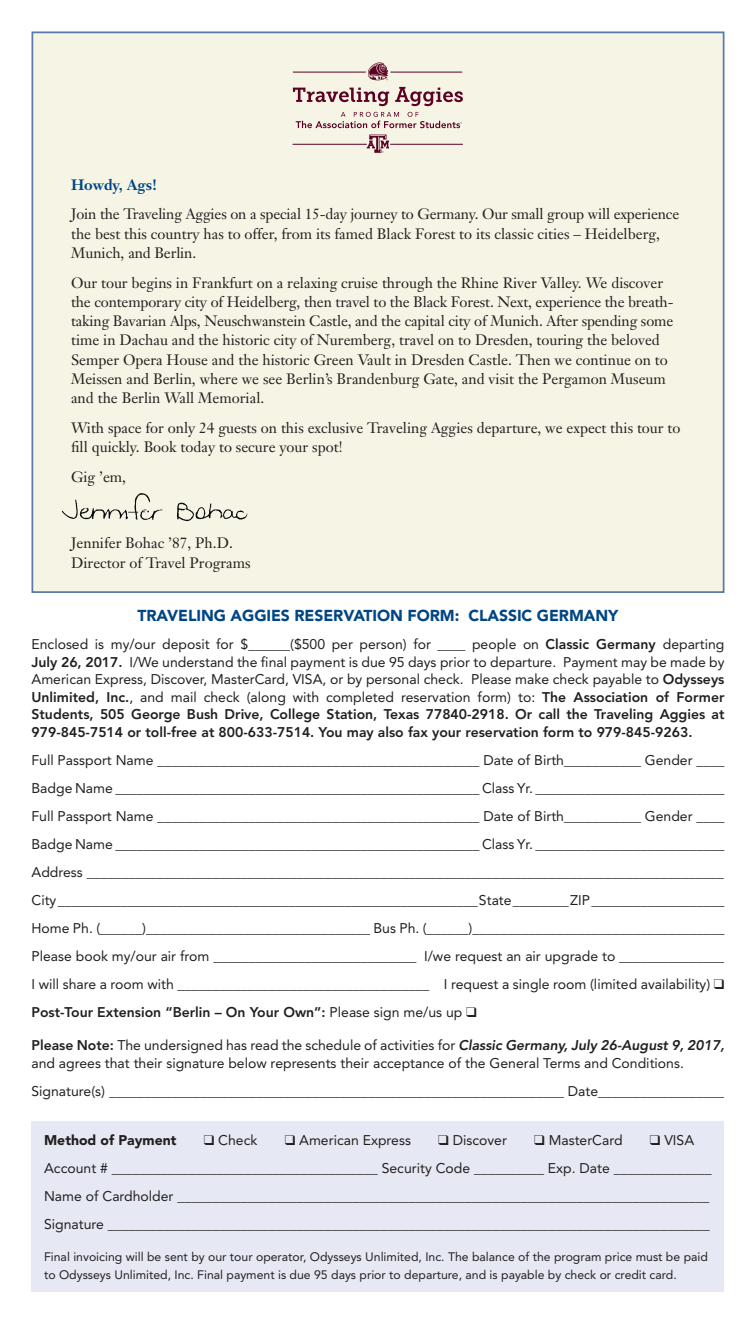
<style>
.page{position:relative;width:756px;height:1323px;background:#fff}
.page>*{position:absolute;margin:0;border:0;box-sizing:border-box;transform-origin:0 0}
.t1{font:900 15.75px "Avenir";letter-spacing:-.005em;color:#004684}
.Letter_Copy{font:14.88px/19.2px "Janson Text";color:#231f20}
.Closing{font:14.88px/19.2px "Janson Text";color:#231f20}
.Greeting{font:700 14.88px "Janson Text";color:#004684}
.Copy{font:14px/28px "Avenir";color:#231f20;text-align:justify}
.Tour_Extension{font:14px "Avenir";color:#231f20}
.Tour_Extension-2{font:800 14px "Avenir";color:#231f20}
.t2{font:900 14px "Avenir";color:#231f20}
.Fine_Print{font:12.25px/17.5px "Avenir";color:#231f20}
.s1{font-weight:800}
.s2{font-weight:400}
.s3{font-weight:800;font-style:italic}
</style>
<div class="page">
<div style="left:32px;top:32px;width:692px;height:560px;background:#f6f5e5"></div>
<div style="left:32px;top:1121px;width:692px;height:171px;background:#e6e9f3"></div>
<img style="left:61px;top:493px;width:187px;height:29px">
<svg style="left:293px;top:88px;width:96px;height:18px"></svg>
<svg style="left:395px;top:87px;width:68px;height:19px"></svg>
<hr style="left:293px;top:144px;width:74px;height:1px;background:#5c0025">
<hr style="left:390px;top:144px;width:73px;height:1px;background:#5c0025">
<hr style="left:293px;top:72px;width:73px;height:1px;background:#5c0025">
<hr style="left:390px;top:72px;width:72px;height:1px;background:#5c0025">
<svg style="left:368px;top:62px;width:20px;height:19px"></svg>
<svg style="left:296px;top:112px;width:166px;height:16px"></svg>
<svg style="left:367px;top:135px;width:22px;height:18px"></svg>
<p class="Greeting" style="left:71px;top:175px;width:88px">Howdy, Ags!</p>
<p class="Letter_Copy" style="left:71px;top:204px;width:610px">Join the Traveling Aggies on a special 15-day journey to Germany. Our small group will experience the best this country has to offer, from its famed Black Forest to its classic cities – Heidelberg,<br>Munich, and Berlin.</p>
<p class="Letter_Copy" style="left:71px;top:273px;width:604px">Our tour begins in Frankfurt on a relaxing cruise through the Rhine River Valley. We discover the contemporary city of Heidelberg, then travel to the Black Forest. Next, experience the breath&shy;taking Bavarian Alps, Neuschwanstein Castle, and the capital city of Munich. After spending some time in Dachau and the historic city of Nuremberg, travel on to Dresden, touring the beloved Semper Opera House and the historic Green Vault in Dresden Castle. Then we continue on to Meissen and Berlin, where we see Berlin’s Brandenburg Gate, and visit the Pergamon Museum and the Berlin Wall Memorial.</p>
<p class="Letter_Copy" style="left:71px;top:418px;width:611px">With space for only 24 guests on this exclusive Traveling Aggies departure, we expect this tour to fill quickly. Book today to secure your spot!</p>
<p class="Closing" style="left:71px;top:467px;width:57px">Gig ’em,</p>
<p class="Closing" style="left:71px;top:533px;width:181px">Jennifer Bohac ’87, Ph.D.<br>Director of Travel Programs</p>
<p class="t1" style="left:138px;top:606px;width:482px">TRAVELING AGGIES RESERVATION FORM: CLASSIC GERMANY</p>
<p class="Copy" style="left:32px;top:636px;width:695px;line-height:17.5px">Enclosed is my/our deposit for $______($500 per person) for ____ people on <span class="s1">Classic Germany</span> departing <span class="s1">July 26, 2017.</span> I/We understand the final payment is due 95 days prior to departure. Payment may be made by American Express, Discover, MasterCard, VISA, or by personal check. Please make check payable to <span class="s1">Odysseys Unlimited, Inc.</span>, and mail check (along with completed reservation form) to: <span class="s1">The Association of Former Students, 505 George Bush Drive, College Station, Texas 77840-2918. Or call the Traveling Aggies at 979-845-7514 or toll-free at 800-633-7514. You may also fax your reservation form to 979-845-9263.</span></p>
<p class="Copy" style="left:32px;top:746px;width:695px">Full Passport Name ______________________________________________ Date of Birth___________ Gender ____ Badge Name ____________________________________________________ Class Yr. ___________________________ Full Passport Name ______________________________________________ Date of Birth___________ Gender ____ Badge Name ____________________________________________________ Class Yr. ___________________________ Address ___________________________________________________________________________________________ City ____________________________________________________________ State ________ ZIP ___________________ Home Ph. (______)________________________________ Bus Ph. (______)____________________________________</p>
<p class="Tour_Extension" style="left:32px;top:948px;width:694px">Please book my/our air from _____________________________ I/we request an air upgrade to _______________</p>
<p class="Tour_Extension" style="left:32px;top:976px;width:695px">I will share a room with ____________________________________ I request a single room (limited availability) ❑</p>
<p class="Tour_Extension-2" style="left:32px;top:1004px;width:447px">Post-Tour Extension “Berlin – On Your Own”: <span class="s2">Please sign me/us up</span> ❑</p>
<p class="Copy" style="left:32px;top:1037px;width:694px;line-height:17.5px"><span class="s1">Please Note:</span> The undersigned has read the schedule of activities for <span class="s3">Classic Germany, July 26-August 9, 2017, </span>and agrees that their signature below represents their acceptance of the General Terms and Conditions.</p>
<p class="Copy" style="left:32px;top:1077px;width:694px">Signature(s) _________________________________________________________________ Date__________________</p>
<p class="t2" style="left:44px;top:1132px;width:134px">Method of Payment</p>
<p class="Copy" style="left:204px;top:1127px;width:55px">❑ Check</p>
<p class="Copy" style="left:285px;top:1127px;width:128px">❑ American Express</p>
<p class="Copy" style="left:438px;top:1127px;width:70px">❑ Discover</p>
<p class="Copy" style="left:534px;top:1127px;width:90px">❑ MasterCard</p>
<p class="Copy" style="left:44px;top:1127px;width:669px;text-align:left;text-indent:606px">❑ VISA Account # ______________________________________ Security Code __________ Exp. Date ______________ Name of Cardholder ____________________________________________________________________________ Signature ______________________________________________________________________________________</p>
<p class="Fine_Print" style="left:44px;top:1248px;width:665px">Final invoicing will be sent by our tour operator, Odysseys Unlimited, Inc. The balance of the program price must be paid to Odysseys Unlimited, Inc. Final payment is due 95 days prior to departure, and is payable by check or credit card.</p>
</div>
